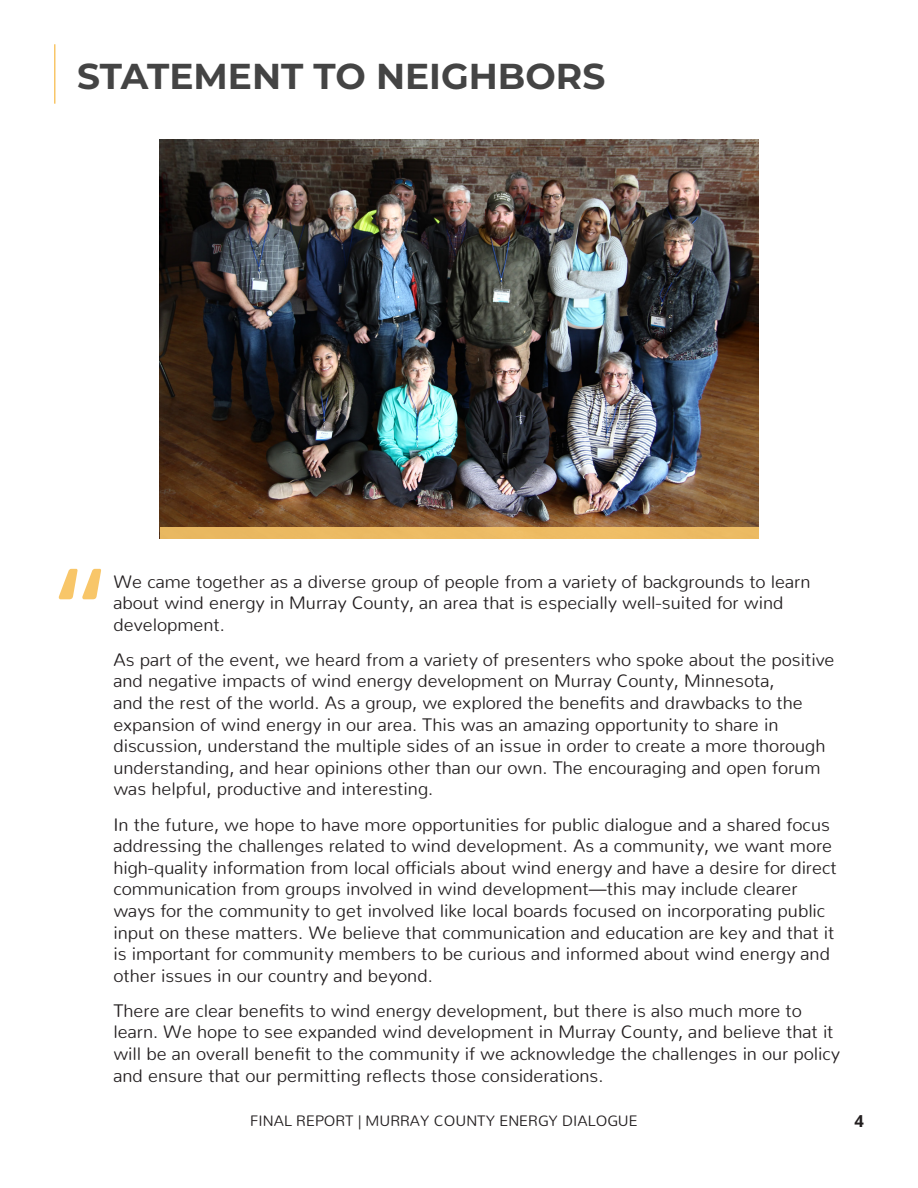
<style>
.page{position:relative;width:918px;height:1188px;background:#fff}
.page>*{position:absolute;margin:0;border:0;box-sizing:border-box;transform-origin:0 0}
.t1{font:700 108px "Nunito";color:#f8c669}
.t2{font:700 36px "Montserrat";color:#444}
.t3{font:300 18px/21.6px "Nunito";color:#231f20}
.t4{font:700 16.5px "Open Sans";color:#231f20}
.t5{font:300 15px "Nunito";color:#231f20}
</style>
<div class="page">
<hr style="left:54px;top:44px;width:2px;height:60px;background:#f8c669">
<img style="left:160px;top:139px;width:598px;height:388px">
<div style="left:160px;top:527px;width:598px;height:11px;background:#ecbb63"></div>
<p class="t2" style="left:77px;top:50px;width:530px">STATEMENT TO NEIGHBORS</p>
<p class="t1" style="left:51px;top:510px;width:63px">“</p>
<p class="t3" style="left:113px;top:569px;width:699px">We came together as a diverse group of people from a variety of backgrounds to learn about wind energy in Murray County, an area that is especially well-suited for wind development.</p>
<p class="t3" style="left:113px;top:647px;width:723px">As part of the event, we heard from a variety of presenters who spoke about the positive and negative impacts of wind energy development on Murray County, Minnesota,<br>and the rest of the world. As a group, we explored the benefits and drawbacks to the expansion of wind energy in our area. This was an amazing opportunity to share in discussion, understand the multiple sides of an issue in order to create a more thorough understanding, and hear opinions other than our own. The encouraging and open forum was helpful, productive and interesting.</p>
<p class="t3" style="left:113px;top:812px;width:725px">In the future, we hope to have more opportunities for public dialogue and a shared focus addressing the challenges related to wind development. As a community, we want more high-quality information from local officials about wind energy and have a desire for direct communication from groups involved in wind development—this may include clearer ways for the community to get involved like local boards focused on incorporating public input on these matters. We believe that communication and education are key and that it is important for community members to be curious and informed about wind energy and other issues in our country and beyond.</p>
<p class="t3" style="left:113px;top:998px;width:728px">There are clear benefits to wind energy development, but there is also much more to learn. We hope to see expanded wind development in Murray County, and believe that it will be an overall benefit to the community if we acknowledge the challenges in our policy and ensure that our permitting reflects those considerations.</p>
<p class="t5" style="left:250px;top:1109px;width:389px">FINAL REPORT | MURRAY COUNTY ENERGY DIALOGUE</p>
<p class="t4" style="left:855px;top:1110px;width:11px">4</p>
</div>
